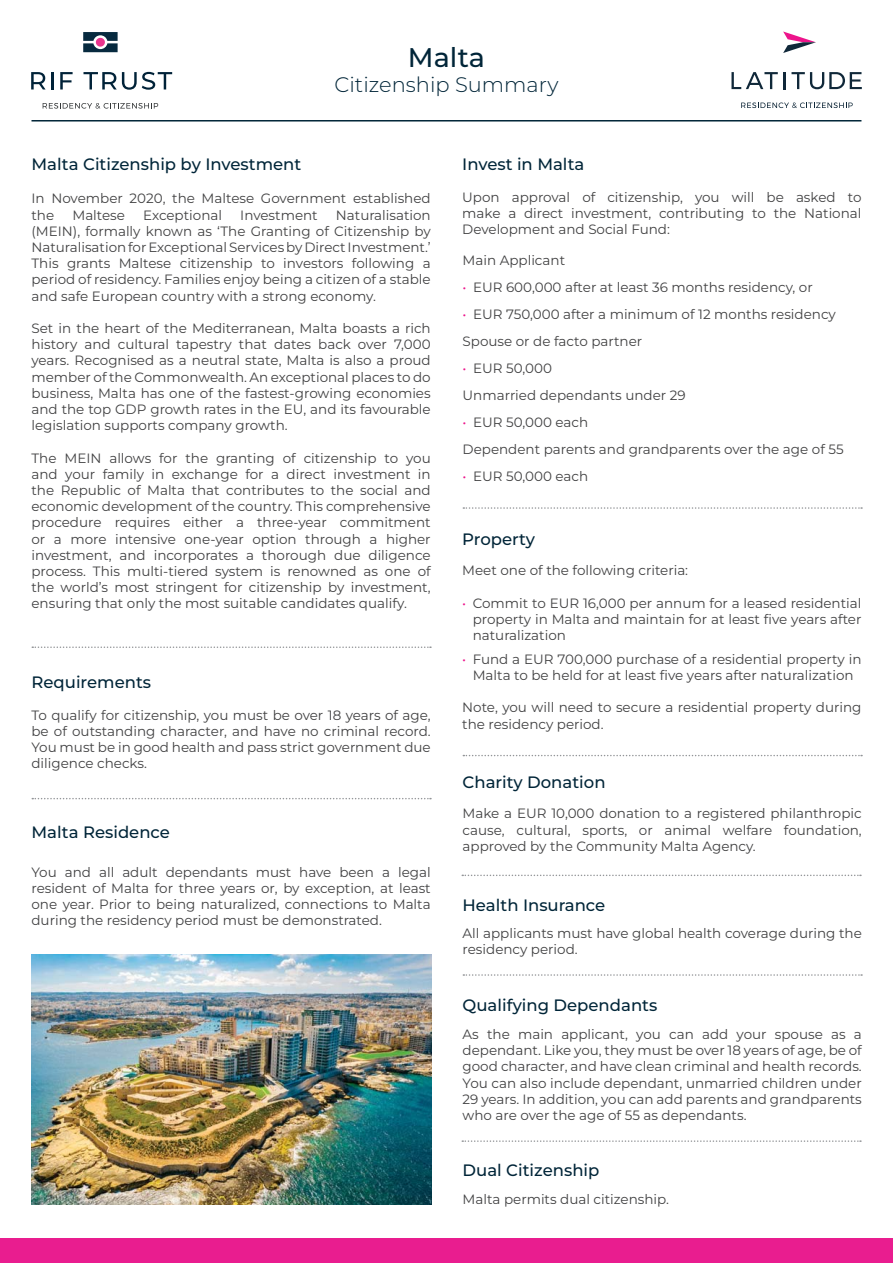
<style>
.page{position:relative;width:893px;height:1263px;background:#fff}
.page>*{position:absolute;margin:0;border:0;box-sizing:border-box;transform-origin:0 0}
.t1{font:500 27px "Montserrat";color:#002538}
.t2{font:300 21px "Montserrat";color:#002538}
.t3{font:500 16.5px "Montserrat";color:#002538}
.t4{font:13.5px/16.2px "Montserrat Roman";color:#404041;text-align:justify}
.s1{color:#ed148b}
</style>
<div class="page">
<hr style="left:32px;top:120px;width:829px;height:2px;background:#002538">
<svg style="left:783px;top:32px;width:33px;height:21px"></svg>
<svg style="left:731px;top:72px;width:47px;height:17px"></svg>
<hr style="left:783px;top:72px;width:3px;height:17px;background:#102839">
<svg style="left:791px;top:72px;width:71px;height:17px"></svg>
<svg style="left:741px;top:102px;width:112px;height:6px"></svg>
<svg style="left:31px;top:72px;width:22px;height:17px"></svg>
<svg style="left:60px;top:72px;width:13px;height:17px"></svg>
<svg style="left:84px;top:72px;width:88px;height:18px"></svg>
<svg style="left:83px;top:32px;width:35px;height:20px"></svg>
<svg style="left:43px;top:103px;width:115px;height:6px"></svg>
<div style="left:0;top:1238px;width:893px;height:25px;background:#e91d8f"></div>
<svg style="left:32px;top:646px;width:399px;height:2px"></svg>
<svg style="left:463px;top:507px;width:399px;height:2px"></svg>
<svg style="left:463px;top:755px;width:399px;height:1px"></svg>
<svg style="left:32px;top:798px;width:399px;height:1px"></svg>
<svg style="left:462px;top:874px;width:399px;height:2px"></svg>
<img style="left:32px;top:954px;width:399px;height:251px">
<svg style="left:463px;top:974px;width:399px;height:2px"></svg>
<svg style="left:462px;top:1140px;width:399px;height:2px"></svg>
<p class="t3" style="left:32px;top:158px;width:271px">Malta Citizenship by Investment</p>
<h1 class="t1" style="left:408px;top:47px;width:79px">Malta</h1>
<h2 class="t2" style="left:334px;top:72px;width:226px">Citizenship Summary</h2>
<p class="t3" style="left:462px;top:158px;width:124px">Invest in Malta</p>
<p class="t4" style="left:32px;top:192px;width:401px">In November 2020, the Maltese Government established the</p>
<p class="t4" style="left:32px;top:208px;width:401px;text-indent:304px">Naturalisation (MEIN), formally known as ‘The Granting of Citizenship by Naturalisation for Exceptional Services by Direct Investment.’ This grants Maltese citizenship to investors following a period of residency. Families enjoy being a citizen of a stable and safe European country with a strong economy.</p>
<p class="t4" style="left:32px;top:321px;width:401px">Set in the heart of the Mediterranean, Malta boasts a rich history and cultural tapestry that dates back over 7,000 years. Recognised as a neutral state, Malta is also a proud member of the Commonwealth. An exceptional places to do business, Malta has one of the fastest-growing economies and the top GDP growth rates in the EU, and its favourable legislation supports company growth.</p>
<p class="t4" style="left:32px;top:451px;width:401px">The MEIN allows for the granting of citizenship to you and your family in exchange for a direct investment in the Republic of Malta that contributes to the social and economic development of the country. This comprehensive procedure requires either a three-year commitment or a more intensive one-year option through a higher investment, and incorporates a thorough due diligence process. This multi-tiered system is renowned as one of the world’s most stringent for citizenship by investment, ensuring that only the most suitable candidates qualify.</p>
<p class="t4" style="left:72px;top:208px;width:54px">Maltese</p>
<p class="t4" style="left:143px;top:208px;width:80px">Exceptional</p>
<p class="t4" style="left:240px;top:208px;width:79px">Investment</p>
<p class="t3" style="left:32px;top:675px;width:121px">Requirements</p>
<p class="t4" style="left:32px;top:708px;width:401px">To qualify for citizenship, you must be over 18 years of age, be of outstanding character, and have no criminal record.<br>You must be in good health and pass strict government due diligence checks.</p>
<p class="t3" style="left:32px;top:825px;width:140px">Malta Residence</p>
<p class="t4" style="left:32px;top:865px;width:401px">You and all adult dependants must have been a legal resident of Malta for three years or, by exception, at least one year. Prior to being naturalized, connections to Malta during the residency period must be demonstrated.</p>
<p class="t4" style="left:462px;top:190px;width:401px">Upon approval of citizenship, you will be asked to make a direct investment, contributing to the National Development and Social Fund:</p>
<p class="t4" style="left:463px;top:253px;width:104px">Main Applicant</p>
<p class="t4" style="left:463px;top:280px;width:352px"><span class="s1">•</span> EUR 600,000 after at least 36 months residency, or</p>
<p class="t4" style="left:463px;top:302px;width:375px;line-height:27px"><span class="s1">•</span> EUR 750,000 after a minimum of 12 months residency<br>Spouse or de facto partner</p>
<p class="t4" style="left:463px;top:356px;width:225px;line-height:27px"><span class="s1">•</span> EUR 50,000<br>Unmarried dependants under 29</p>
<p class="t4" style="left:463px;top:410px;width:383px;line-height:27px"><span class="s1">•</span> EUR 50,000 each<br>Dependent parents and grandparents over the age of 55</p>
<p class="t4" style="left:463px;top:469px;width:127px"><span class="s1">•</span> EUR 50,000 each</p>
<p class="t3" style="left:462px;top:533px;width:74px">Property</p>
<p class="t4" style="left:462px;top:564px;width:227px">Meet one of the following criteria:</p>
<p class="t4" style="left:473px;top:596px;width:390px;text-indent:-11px"><span class="s1">•</span> Commit to EUR 16,000 per annum for a leased residential property in Malta and maintain for at least five years after naturalization</p>
<p class="t4" style="left:462px;top:652px;width:401px;text-align:center"><span class="s1">•</span> Fund a EUR 700,000 purchase of a residential property in<br>Malta to be held for at least five years after naturalization</p>
<p class="t4" style="left:462px;top:701px;width:401px">Note, you will need to secure a residential property during the residency period.</p>
<p class="t3" style="left:463px;top:776px;width:144px">Charity Donation</p>
<p class="t4" style="left:463px;top:807px;width:401px">Make a EUR 10,000 donation to a registered philanthropic cause, cultural, sports, or animal welfare foundation, approved by the Community Malta Agency.</p>
<p class="t3" style="left:463px;top:898px;width:144px">Health Insurance</p>
<p class="t4" style="left:463px;top:926px;width:401px">All applicants must have global health coverage during the residency period.</p>
<p class="t3" style="left:463px;top:998px;width:196px">Qualifying Dependants</p>
<p class="t4" style="left:463px;top:1027px;width:401px">As the main applicant, you can add your spouse as a dependant. Like you, they must be over 18 years of age, be of good character, and have clean criminal and health records.<br>You can also include dependant, unmarried children under 29 years. In addition, you can add parents and grandparents who are over the age of 55 as dependants.</p>
<p class="t3" style="left:463px;top:1163px;width:138px">Dual Citizenship</p>
<p class="t4" style="left:463px;top:1192px;width:208px">Malta permits dual citizenship.</p>
</div>
